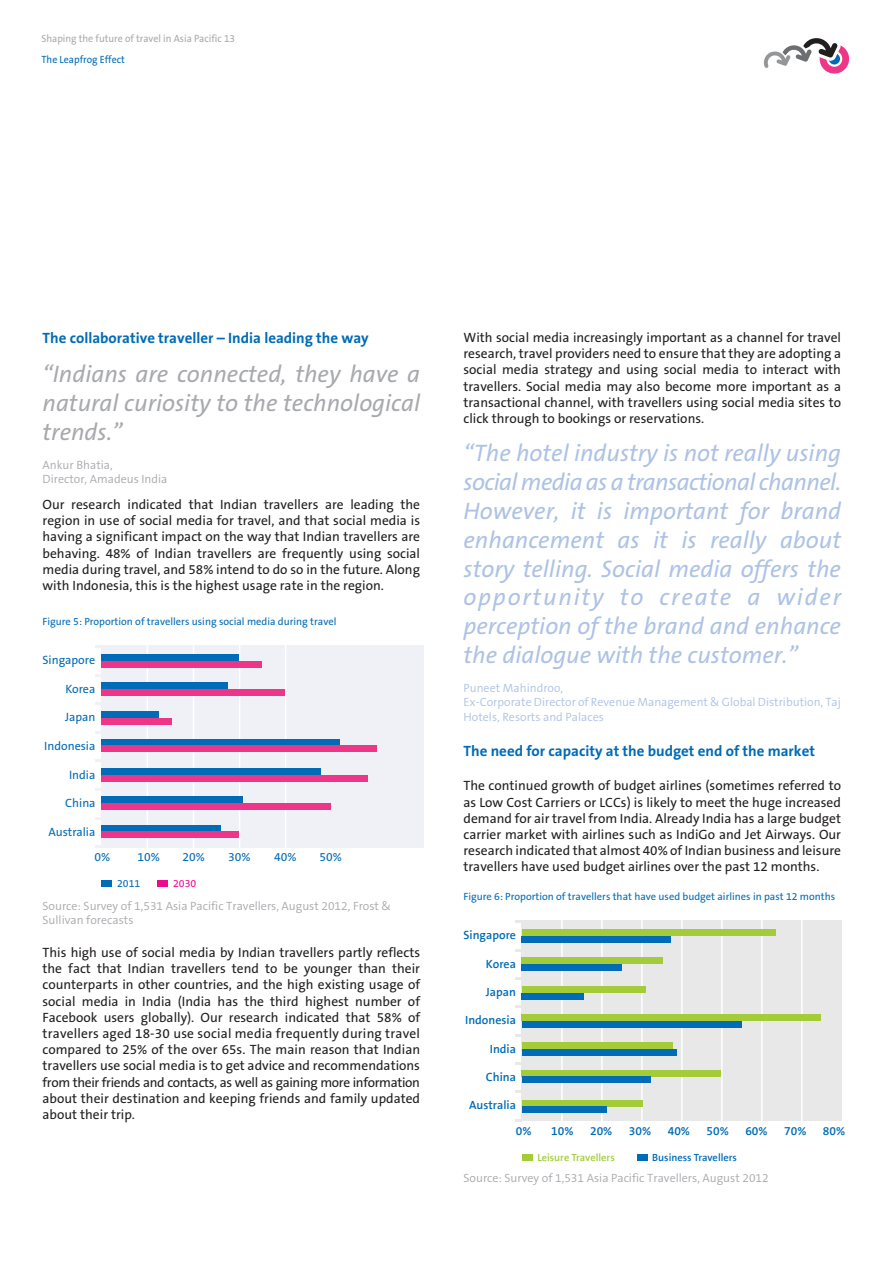
<style>
.page{position:relative;width:893px;height:1263px;background:#fff}
.page>*{position:absolute;margin:0;border:0;box-sizing:border-box;transform-origin:0 0}
.t1{font:italic 24px/28.8px "The Sans B5 Plain";color:#adc2e4;text-align:justify}
.t2{font:italic 24px/28.8px "The Sans B5 Plain";color:#a8a9ad;text-align:justify}
.t3{font:700 15px "The Sans B7";color:#006bb6}
.t4{font:13.5px/16.2px "The Sans B5 Plain";color:#211e1e;text-align:justify}
.t5{font:12.15px "The Sans B5 Plain";color:#006bb6}
.t6{font:300 12px/14.4px "The Sans B4";color:#a8a9ad}
.t7{font:300 12px/14.4px "The Sans B4";color:#adc2e4}
.t8{font:600 12px "The Sans B6";color:#006bb6}
.t9{font:10.65px "The Sans B5 Plain";color:#006bb6}
.t10{font:10.65px "The Sans B5 Plain";color:#eb0b8d}
.t11{font:10.5px "The Sans B5 Plain";color:#006bb6}
.t12{font:10.5px "The Sans B5 Plain";color:#a8a9ad;scale:.95 1}
.t13{font:600 10.5px "The Sans B6";color:#006bb6}
.t14{font:10.5px "The Sans B5 Plain";color:#006bb6;scale:.95 1}
.t15{font:600 10.5px "The Sans B6";color:#a4cc39}
</style>
<div class="page">
<div style="left:820px;top:44px;width:29px;height:30px;border:7px solid #ee3689;border-radius:50%"></div>
<svg style="left:763px;top:38px;width:83px;height:34px"></svg>
<div style="left:101px;top:645px;width:323px;height:203px;background:#eff1f7"></div>
<svg style="left:95px;top:846px;width:6px;height:2px"></svg>
<svg style="left:95px;top:817px;width:6px;height:2px"></svg>
<svg style="left:95px;top:788px;width:6px;height:2px"></svg>
<svg style="left:95px;top:760px;width:6px;height:2px"></svg>
<svg style="left:95px;top:731px;width:6px;height:2px"></svg>
<svg style="left:95px;top:703px;width:6px;height:2px"></svg>
<svg style="left:95px;top:674px;width:6px;height:2px"></svg>
<svg style="left:95px;top:645px;width:6px;height:2px"></svg>
<hr style="left:193px;top:643px;width:1px;height:208px;background:#fff">
<hr style="left:285px;top:643px;width:1px;height:208px;background:#fff">
<hr style="left:147px;top:643px;width:1px;height:208px;background:#fff">
<div style="left:101px;top:880px;width:11px;height:7px;background:#006bb6"></div>
<div style="left:157px;top:880px;width:11px;height:7px;background:#eb0b8d"></div>
<hr style="left:239px;top:643px;width:1px;height:208px;background:#fff">
<div style="left:101px;top:654px;width:138px;height:7px;background:#006bb6"></div>
<div style="left:101px;top:661px;width:161px;height:6px;background:#ee3689"></div>
<div style="left:101px;top:683px;width:127px;height:6px;background:#006bb6"></div>
<div style="left:101px;top:689px;width:184px;height:7px;background:#ee3689"></div>
<div style="left:101px;top:711px;width:58px;height:7px;background:#006bb6"></div>
<div style="left:101px;top:718px;width:70px;height:6px;background:#ee3689"></div>
<div style="left:101px;top:739px;width:238px;height:6px;background:#006bb6"></div>
<div style="left:101px;top:745px;width:276px;height:7px;background:#ee3689"></div>
<div style="left:101px;top:769px;width:220px;height:6px;background:#006bb6"></div>
<div style="left:101px;top:775px;width:267px;height:7px;background:#ee3689"></div>
<div style="left:101px;top:796px;width:142px;height:7px;background:#006bb6"></div>
<div style="left:101px;top:803px;width:230px;height:6px;background:#ee3689"></div>
<div style="left:101px;top:825px;width:120px;height:7px;background:#006bb6"></div>
<div style="left:101px;top:832px;width:138px;height:6px;background:#ee3689"></div>
<div style="left:522px;top:921px;width:320px;height:200px;background:#e8e8e9"></div>
<hr style="left:761px;top:918px;width:2px;height:206px;background:#fff">
<svg style="left:516px;top:1119px;width:6px;height:2px"></svg>
<svg style="left:516px;top:1091px;width:6px;height:2px"></svg>
<svg style="left:516px;top:1062px;width:6px;height:2px"></svg>
<svg style="left:516px;top:1034px;width:6px;height:2px"></svg>
<svg style="left:516px;top:1006px;width:6px;height:2px"></svg>
<svg style="left:516px;top:977px;width:6px;height:2px"></svg>
<svg style="left:516px;top:949px;width:6px;height:2px"></svg>
<svg style="left:516px;top:921px;width:6px;height:2px"></svg>
<hr style="left:641px;top:918px;width:2px;height:206px;background:#fff">
<hr style="left:721px;top:918px;width:2px;height:206px;background:#fff">
<hr style="left:801px;top:918px;width:2px;height:206px;background:#fff">
<hr style="left:561px;top:918px;width:2px;height:206px;background:#fff">
<hr style="left:601px;top:918px;width:2px;height:206px;background:#fff">
<div style="left:522px;top:1154px;width:10px;height:6px;background:#a4cc39"></div>
<div style="left:637px;top:1154px;width:10px;height:6px;background:#006bb6"></div>
<hr style="left:681px;top:918px;width:2px;height:206px;background:#fff">
<div style="left:522px;top:929px;width:254px;height:7px;background:#a4cc39"></div>
<div style="left:522px;top:936px;width:149px;height:6px;background:#006bb6"></div>
<div style="left:522px;top:986px;width:123px;height:7px;background:#a4cc39"></div>
<div style="left:522px;top:993px;width:62px;height:6px;background:#006bb6"></div>
<div style="left:522px;top:1042px;width:151px;height:7px;background:#a4cc39"></div>
<div style="left:522px;top:1021px;width:219px;height:6px;background:#006bb6"></div>
<div style="left:522px;top:1014px;width:299px;height:7px;background:#a4cc39"></div>
<div style="left:522px;top:958px;width:141px;height:6px;background:#a4cc39"></div>
<div style="left:522px;top:964px;width:100px;height:6px;background:#006bb6"></div>
<div style="left:522px;top:1049px;width:154px;height:6px;background:#006bb6"></div>
<div style="left:522px;top:1070px;width:199px;height:7px;background:#a4cc39"></div>
<div style="left:522px;top:1077px;width:129px;height:6px;background:#006bb6"></div>
<div style="left:522px;top:1100px;width:121px;height:6px;background:#a4cc39"></div>
<div style="left:522px;top:1106px;width:84px;height:7px;background:#006bb6"></div>
<p class="t12" style="left:41px;top:33px;width:205px">Shaping the future of travel in Asia Pacific 13</p>
<p class="t14" style="left:41px;top:54px;width:89px">The Leapfrog Effect</p>
<p class="t3" style="left:43px;top:330px;width:328px">The collaborative traveller – India leading the way</p>
<h1 class="t2" style="left:43px;top:360px;width:379px">“Indians are connected, they have a natural curiosity to the technological trends.”</h1>
<p class="t6" style="left:43px;top:458px;width:126px">Ankur Bhatia,<br>Director, Amadeus India</p>
<p class="t4" style="left:43px;top:497px;width:379px">Our research indicated that Indian travellers are leading the region in use of social media for travel, and that social media is having a significant impact on the way that Indian travellers are behaving. 48% of Indian travellers are frequently using social media during travel, and 58% intend to do so in the future. Along with Indonesia, this is the highest usage rate in the region.</p>
<p class="t11" style="left:43px;top:616px;width:295px">Figure 5: Proportion of travellers using social media during travel</p>
<p class="t5" style="left:43px;top:654px;width:54px">Singapore</p>
<p class="t5" style="left:66px;top:682px;width:31px">Korea</p>
<p class="t5" style="left:65px;top:711px;width:32px">Japan</p>
<p class="t5" style="left:44px;top:740px;width:53px">Indonesia</p>
<p class="t5" style="left:69px;top:768px;width:28px">India</p>
<p class="t5" style="left:65px;top:797px;width:32px">China</p>
<p class="t5" style="left:48px;top:825px;width:48px">Australia</p>
<p class="t5" style="left:95px;top:851px;width:17px">0%</p>
<p class="t5" style="left:138px;top:851px;width:24px">10%</p>
<p class="t5" style="left:183px;top:851px;width:24px">20%</p>
<p class="t5" style="left:228px;top:851px;width:24px">30%</p>
<p class="t5" style="left:274px;top:851px;width:24px">40%</p>
<p class="t5" style="left:320px;top:851px;width:24px">50%</p>
<p class="t9" style="left:117px;top:878px;width:25px">2011</p>
<p class="t10" style="left:173px;top:878px;width:25px">2030</p>
<p class="t6" style="left:43px;top:899px;width:350px">Source: Survey of 1,531 Asia Pacific Travellers, August 2012, Frost &amp;<br>Sullivan forecasts</p>
<p class="t4" style="left:43px;top:945px;width:379px">This high use of social media by Indian travellers partly reflects the fact that Indian travellers tend to be younger than their counterparts in other countries, and the high existing usage of social media in India (India has the third highest number of Facebook users globally). Our research indicated that 58% of travellers aged 18-30 use social media frequently during travel compared to 25% of the over 65s. The main reason that Indian travellers use social media is to get advice and recommendations from their friends and contacts, as well as gaining more information about their destination and keeping friends and family updated about their trip.</p>
<p class="t4" style="left:463px;top:330px;width:379px">With social media increasingly important as a channel for travel research, travel providers need to ensure that they are adopting a social media strategy and using social media to interact with travellers. Social media may also become more important as a transactional channel, with travellers using social media sites to click through to bookings or reservations.</p>
<p class="t1" style="left:463px;top:440px;width:379px">“The hotel industry is not really using social media as a transactional channel.<br>However, it is important for brand enhancement as it is really about story telling. Social media offers the opportunity to create a wider perception of the brand and enhance the dialogue with the customer.”</p>
<p class="t7" style="left:463px;top:681px;width:379px">Puneet Mahindroo,<br>Ex-Corporate Director of Revenue Management &amp; Global Distribution, Taj<br>Hotels, Resorts and Palaces</p>
<p class="t3" style="left:463px;top:743px;width:353px">The need for capacity at the budget end of the market</p>
<p class="t4" style="left:463px;top:778px;width:379px">The continued growth of budget airlines (sometimes referred to as Low Cost Carriers or LCCs) is likely to meet the huge increased demand for air travel from India. Already India has a large budget carrier market with airlines such as IndiGo and Jet Airways. Our research indicated that almost 40% of Indian business and leisure travellers have used budget airlines over the past 12 months.</p>
<p class="t11" style="left:463px;top:891px;width:373px">Figure 6: Proportion of travellers that have used budget airlines in past 12 months</p>
<p class="t8" style="left:463px;top:929px;width:54px">Singapore</p>
<p class="t8" style="left:486px;top:957px;width:32px">Korea</p>
<p class="t8" style="left:486px;top:986px;width:32px">Japan</p>
<p class="t8" style="left:465px;top:1014px;width:52px">Indonesia</p>
<p class="t8" style="left:490px;top:1042px;width:28px">India</p>
<p class="t8" style="left:486px;top:1071px;width:32px">China</p>
<p class="t8" style="left:469px;top:1099px;width:48px">Australia</p>
<p class="t8" style="left:516px;top:1124px;width:17px">0%</p>
<p class="t8" style="left:551px;top:1124px;width:24px">10%</p>
<p class="t8" style="left:590px;top:1124px;width:24px">20%</p>
<p class="t8" style="left:629px;top:1124px;width:24px">30%</p>
<p class="t8" style="left:668px;top:1124px;width:24px">40%</p>
<p class="t8" style="left:706px;top:1124px;width:24px">50%</p>
<p class="t8" style="left:745px;top:1124px;width:24px">60%</p>
<p class="t8" style="left:784px;top:1124px;width:24px">70%</p>
<p class="t8" style="left:823px;top:1124px;width:24px">80%</p>
<p class="t15" style="left:537px;top:1152px;width:79px">Leisure Travellers</p>
<p class="t13" style="left:652px;top:1152px;width:86px">Business Travellers</p>
<p class="t6" style="left:463px;top:1171px;width:307px">Source: Survey of 1,531 Asia Pacific Travellers, August 2012</p>
</div>
